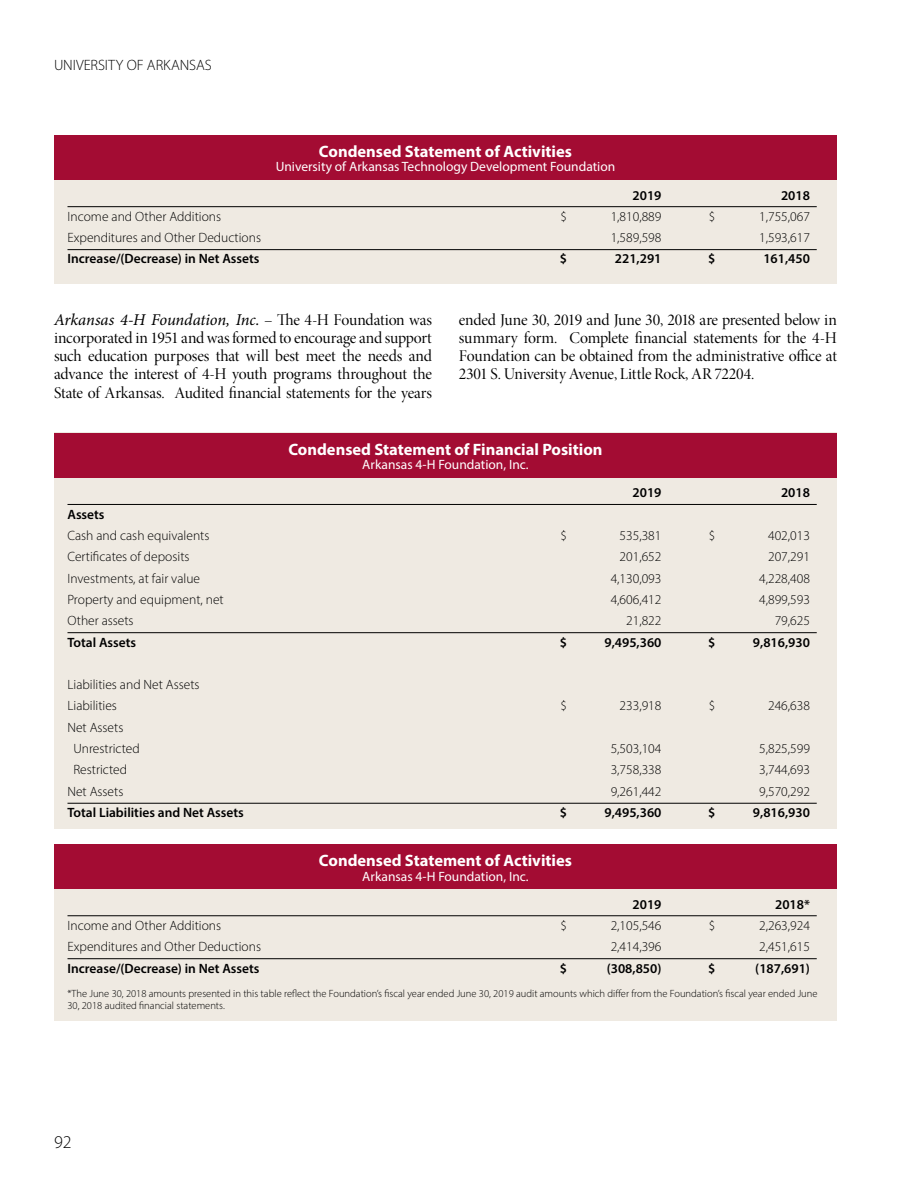
<style>
.page{position:relative;width:918px;height:1188px;background:#fff}
.page>*{position:absolute;margin:0;border:0;box-sizing:border-box;transform-origin:0 0}
.t1{font:300 18px "Myriad Pro";color:#000}
.t2{font:16.5px/18px "Minion Pro Disp";letter-spacing:-.015em;color:#000;text-align:justify}
.t3{font:700 16.5px "Myriad Pro";color:#fff}
.t4{font:italic 16.5px "Minion Pro";letter-spacing:-.01em;color:#000}
.t5{font:300 15px "Myriad Pro";color:#000}
.t6{font:300 13.5px/21.3px "Myriad Pro";color:#000}
.t7{font:600 13.5px "Myriad Pro";color:#000}
.t8{font:13.5px "Myriad Pro";color:#fff}
.t9{font:300 10.5px/11.4px "Myriad Pro";color:#000}
.s1{font-family:"Minion Pro Disp";font-style:normal}
</style>
<div class="page">
<div style="left:54px;top:135px;width:783px;height:149px;background:#efeae2"></div>
<div style="left:54px;top:135px;width:783px;height:45px;background:#a30c33"></div>
<hr style="left:68px;top:206px;width:749px;height:1px;background:#000">
<hr style="left:68px;top:249px;width:749px;height:1px;background:#000">
<div style="left:54px;top:844px;width:783px;height:176px;background:#efeae2"></div>
<div style="left:54px;top:844px;width:783px;height:45px;background:#a30c33"></div>
<hr style="left:68px;top:915px;width:749px;height:1px;background:#000">
<hr style="left:68px;top:958px;width:749px;height:1px;background:#000">
<div style="left:54px;top:433px;width:783px;height:396px;background:#efeae2"></div>
<div style="left:54px;top:433px;width:783px;height:45px;background:#a30c33"></div>
<hr style="left:68px;top:504px;width:749px;height:1px;background:#000">
<hr style="left:68px;top:632px;width:749px;height:1px;background:#000">
<hr style="left:68px;top:803px;width:749px;height:1px;background:#000">
<p class="t5" style="left:54px;top:56px;width:159px">UNIVERSITY OF ARKANSAS</p>
<p class="t3" style="left:319px;top:141px;width:255px">Condensed Statement of Activities</p>
<p class="t8" style="left:276px;top:159px;width:341px">University of Arkansas Technology Development Foundation</p>
<p class="t7" style="left:633px;top:186px;width:30px">2019</p>
<p class="t7" style="left:781px;top:186px;width:30px">2018</p>
<p class="t6" style="left:67px;top:206px;width:155px">Income and Other Additions</p>
<p class="t6" style="left:560px;top:206px;width:8px">$</p>
<p class="t6" style="left:611px;top:206px;width:52px">1,810,889</p>
<p class="t6" style="left:709px;top:206px;width:8px">$</p>
<p class="t6" style="left:759px;top:206px;width:52px">1,755,067</p>
<p class="t6" style="left:67px;top:227px;width:195px">Expenditures and Other Deductions</p>
<p class="t6" style="left:611px;top:227px;width:52px">1,589,598</p>
<p class="t6" style="left:759px;top:227px;width:52px">1,593,617</p>
<p class="t7" style="left:67px;top:250px;width:194px">Increase/(Decrease) in Net Assets</p>
<p class="t7" style="left:560px;top:250px;width:9px">$</p>
<p class="t7" style="left:615px;top:250px;width:48px">221,291</p>
<p class="t7" style="left:708px;top:250px;width:9px">$</p>
<p class="t7" style="left:763px;top:250px;width:48px">161,450</p>
<p class="t4" style="left:54px;top:309px;width:379px">Arkansas 4-H Foundation, Inc. <span class="s1">– The 4-H Foundation was</span></p>
<p class="t2" style="left:54px;top:330px;width:380px">incorporated in 1951 and was formed to encourage and support such education purposes that will best meet the needs and advance the interest of 4-H youth programs throughout the State of Arkansas. Audited financial statements for the years</p>
<p class="t2" style="left:459px;top:312px;width:380px">ended June 30, 2019 and June 30, 2018 are presented below in summary form. Complete financial statements for the 4-H Foundation can be obtained from the administrative office at 2301 S. University Avenue, Little Rock, AR 72204.</p>
<p class="t3" style="left:288px;top:438px;width:316px">Condensed Statement of Financial Position</p>
<p class="t8" style="left:362px;top:456px;width:168px">Arkansas 4-H Foundation, Inc.</p>
<p class="t7" style="left:633px;top:484px;width:30px">2019</p>
<p class="t7" style="left:781px;top:484px;width:30px">2018</p>
<p class="t7" style="left:68px;top:506px;width:39px">Assets</p>
<p class="t6" style="left:68px;top:525px;width:143px">Cash and cash equivalents</p>
<p class="t6" style="left:560px;top:525px;width:8px">$</p>
<p class="t6" style="left:620px;top:525px;width:43px">535,381</p>
<p class="t6" style="left:709px;top:525px;width:8px">$</p>
<p class="t6" style="left:768px;top:525px;width:43px">402,013</p>
<p class="t6" style="left:68px;top:546px;width:124px">Certificates of deposits</p>
<p class="t6" style="left:620px;top:546px;width:43px">201,652</p>
<p class="t6" style="left:768px;top:546px;width:43px">207,291</p>
<p class="t6" style="left:68px;top:567px;width:134px">Investments, at fair value</p>
<p class="t6" style="left:611px;top:567px;width:52px">4,130,093</p>
<p class="t6" style="left:759px;top:567px;width:52px">4,228,408</p>
<p class="t6" style="left:68px;top:589px;width:158px">Property and equipment, net</p>
<p class="t6" style="left:611px;top:589px;width:52px">4,606,412</p>
<p class="t6" style="left:759px;top:589px;width:52px">4,899,593</p>
<p class="t6" style="left:68px;top:610px;width:68px">Other assets</p>
<p class="t6" style="left:626px;top:610px;width:37px">21,822</p>
<p class="t6" style="left:775px;top:610px;width:37px">79,625</p>
<p class="t7" style="left:68px;top:633px;width:70px">Total Assets</p>
<p class="t7" style="left:560px;top:633px;width:9px">$</p>
<p class="t7" style="left:604px;top:633px;width:59px">9,495,360</p>
<p class="t7" style="left:708px;top:633px;width:9px">$</p>
<p class="t7" style="left:753px;top:633px;width:59px">9,816,930</p>
<p class="t6" style="left:68px;top:674px;width:134px">Liabilities and Net Assets<br>Liabilities</p>
<p class="t6" style="left:560px;top:695px;width:8px">$</p>
<p class="t6" style="left:620px;top:695px;width:43px">233,918</p>
<p class="t6" style="left:709px;top:695px;width:8px">$</p>
<p class="t6" style="left:768px;top:695px;width:43px">246,638</p>
<p class="t6" style="left:73px;top:717px;width:68px;text-indent:-6px">Net Assets<br>Unrestricted</p>
<p class="t6" style="left:611px;top:738px;width:52px">5,503,104</p>
<p class="t6" style="left:759px;top:738px;width:52px">5,825,599</p>
<p class="t6" style="left:73px;top:759px;width:55px">Restricted</p>
<p class="t6" style="left:611px;top:759px;width:52px">3,758,338</p>
<p class="t6" style="left:759px;top:759px;width:52px">3,744,693</p>
<p class="t6" style="left:68px;top:780px;width:57px">Net Assets</p>
<p class="t6" style="left:611px;top:780px;width:52px">9,261,442</p>
<p class="t6" style="left:759px;top:780px;width:52px">9,570,292</p>
<p class="t7" style="left:68px;top:804px;width:178px">Total Liabilities and Net Assets</p>
<p class="t7" style="left:560px;top:804px;width:9px">$</p>
<p class="t7" style="left:604px;top:804px;width:59px">9,495,360</p>
<p class="t7" style="left:708px;top:804px;width:9px">$</p>
<p class="t7" style="left:753px;top:804px;width:59px">9,816,930</p>
<p class="t3" style="left:319px;top:850px;width:255px">Condensed Statement of Activities</p>
<p class="t8" style="left:362px;top:868px;width:168px">Arkansas 4-H Foundation, Inc.</p>
<p class="t7" style="left:633px;top:896px;width:30px">2019</p>
<p class="t7" style="left:775px;top:896px;width:36px">2018*</p>
<p class="t6" style="left:68px;top:915px;width:155px">Income and Other Additions</p>
<p class="t6" style="left:560px;top:915px;width:8px">$</p>
<p class="t6" style="left:611px;top:915px;width:52px">2,105,546</p>
<p class="t6" style="left:709px;top:915px;width:8px">$</p>
<p class="t6" style="left:759px;top:915px;width:52px">2,263,924</p>
<p class="t6" style="left:68px;top:936px;width:195px">Expenditures and Other Deductions</p>
<p class="t6" style="left:611px;top:936px;width:52px">2,414,396</p>
<p class="t6" style="left:759px;top:936px;width:52px">2,451,615</p>
<p class="t7" style="left:68px;top:959px;width:194px">Increase/(Decrease) in Net Assets</p>
<p class="t7" style="left:560px;top:959px;width:9px">$</p>
<p class="t7" style="left:607px;top:959px;width:56px">(308,850)</p>
<p class="t7" style="left:708px;top:959px;width:9px">$</p>
<p class="t7" style="left:755px;top:959px;width:56px">(187,691)</p>
<p class="t9" style="left:68px;top:988px;width:752px">*The June 30, 2018 amounts presented in this table reflect the Foundation’s fiscal year ended June 30, 2019 audit amounts which differ from the Foundation’s fiscal year ended June<br>30, 2018 audited financial statements.</p>
<h1 class="t1" style="left:54px;top:1131px;width:19px">92</h1>
</div>
